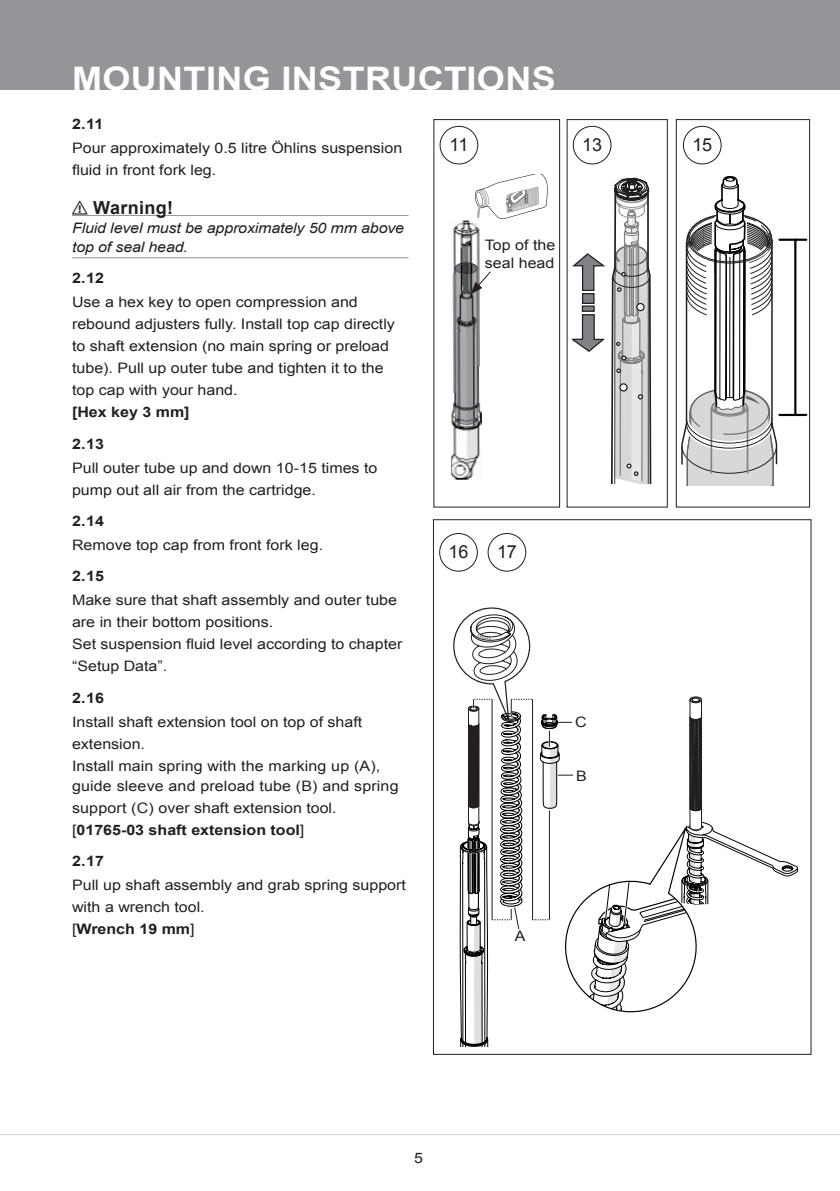
<style>
.page{position:relative;width:840px;height:1191px;background:#fff}
.page>*{position:absolute;margin:0;border:0;box-sizing:border-box;transform-origin:0 0}
.t1{font:700 32.4px "Arial";letter-spacing:.01em;color:#fff;scale:1.11 1}
.t2{font:18px "Arial";letter-spacing:-.01em;color:#231f20}
.t3{font:700 18px "Arial";letter-spacing:.02em;color:#231f20}
.t4{font:14.4px/22px "Arial";color:#231f20;scale:1.11 1}
.t5{font:italic 14.4px/19px "Arial";letter-spacing:-.01em;color:#231f20;scale:1.11 1}
.t6{font:700 14.4px/31.4px "Arial";letter-spacing:.01em;color:#231f20;scale:1.11 1}
.s1{font-weight:700}
</style>
<div class="page">
<div style="left:0;top:0;width:839px;height:90px;background:#939598"></div>
<hr style="left:0;top:1134px;width:838px;height:1px;background:#d1d2d4">
<img style="left:451px;top:220px;width:31px;height:260px">
<svg style="left:474px;top:175px;width:73px;height:44px"></svg>
<hr style="left:72px;top:215px;width:336px;height:1px;background:#939598">
<hr style="left:72px;top:257px;width:336px;height:1px;background:#939598">
<div style="left:675px;top:119px;width:134px;height:388px;border:1px solid #231f20"></div>
<hr style="left:779px;top:239px;width:26px;height:2px;background:#000">
<hr style="left:779px;top:414px;width:26px;height:2px;background:#000">
<hr style="left:793px;top:240px;width:3px;height:174px;background:#000">
<svg style="left:681px;top:176px;width:96px;height:310px"></svg>
<div style="left:682px;top:126px;width:39px;height:38px;border:1px solid #231f20;border-radius:50%"></div>
<div style="left:439px;top:533px;width:38px;height:38px;border:1px solid #231f20;border-radius:50%"></div>
<div style="left:487px;top:533px;width:39px;height:38px;border:1px solid #231f20;border-radius:50%"></div>
<div style="left:572px;top:126px;width:39px;height:38px;border:1px solid #231f20;border-radius:50%"></div>
<svg style="left:572px;top:178px;width:80px;height:306px"></svg>
<svg style="left:453px;top:607px;width:344px;height:439px"></svg>
<div style="left:439px;top:126px;width:39px;height:38px;border:1px solid #231f20;border-radius:50%"></div>
<svg style="left:454px;top:260px;width:37px;height:164px"></svg>
<h1 class="t1" style="left:72px;top:57px;width:437px">MOUNTING INSTRUCTIONS</h1>
<p class="t6" style="left:72px;top:108px;width:30px">2.11</p>
<p class="t4" style="left:72px;top:137px;width:299px">Pour approximately 0.5 litre Öhlins suspension fluid in front fork leg.</p>
<p class="t3" style="left:72px;top:195px;width:103px">⚠ Warning!</p>
<p class="t5" style="left:72px;top:218px;width:300px">Fluid level must be approximately 50 mm above top of seal head.</p>
<p class="t6" style="left:72px;top:263px;width:30px">2.12</p>
<p class="t4" style="left:72px;top:291px;width:292px">Use a hex key to open compression and rebound adjusters fully. Install top cap directly to shaft extension (no main spring or preload tube). Pull up outer tube and tighten it to the top cap with your hand.</p>
<p class="t6" style="left:72px;top:397px;width:107px">[Hex key 3 mm]<br>2.13</p>
<p class="t4" style="left:72px;top:456px;width:276px">Pull outer tube up and down 10-15 times to pump out all air from the cartridge.</p>
<p class="t6" style="left:72px;top:505px;width:30px">2.14</p>
<p class="t4" style="left:72px;top:534px;width:227px">Remove top cap from front fork leg.</p>
<p class="t6" style="left:72px;top:561px;width:30px">2.15</p>
<p class="t4" style="left:72px;top:589px;width:299px">Make sure that shaft assembly and outer tube are in their bottom positions.<br>Set suspension fluid level according to chapter “Setup Data”.</p>
<p class="t6" style="left:72px;top:682px;width:30px">2.16</p>
<p class="t4" style="left:72px;top:711px;width:279px">Install shaft extension tool on top of shaft extension.<br>Install main spring with the marking up (A),</p>
<p class="t4" style="left:72px;top:775px;width:295px">guide sleeve and preload tube (B) and spring support (C) over shaft extension tool. [<span class="s1">01765-03 shaft extension tool</span>]</p>
<p class="t6" style="left:72px;top:845px;width:30px">2.17</p>
<p class="t4" style="left:72px;top:874px;width:302px">Pull up shaft assembly and grab spring support with a wrench tool.<br>[<span class="s1">Wrench 19 mm</span>]</p>
<p class="t2" style="left:449px;top:133px;width:20px">11</p>
<p class="t4" style="left:484px;top:236px;width:65px;line-height:18px">Top of the seal head</p>
<p class="t2" style="left:448px;top:540px;width:22px">16</p>
<p class="t2" style="left:496px;top:540px;width:21px">17</p>
<p class="t4" style="left:514px;top:925px;width:11px">A</p>
<p class="t2" style="left:581px;top:133px;width:22px">13</p>
<p class="t4" style="left:574px;top:711px;width:12px">C</p>
<p class="t4" style="left:576px;top:765px;width:11px">B</p>
<p class="t4" style="left:414px;top:1147px;width:10px">5</p>
<p class="t2" style="left:692px;top:133px;width:21px">15</p>
</div>
